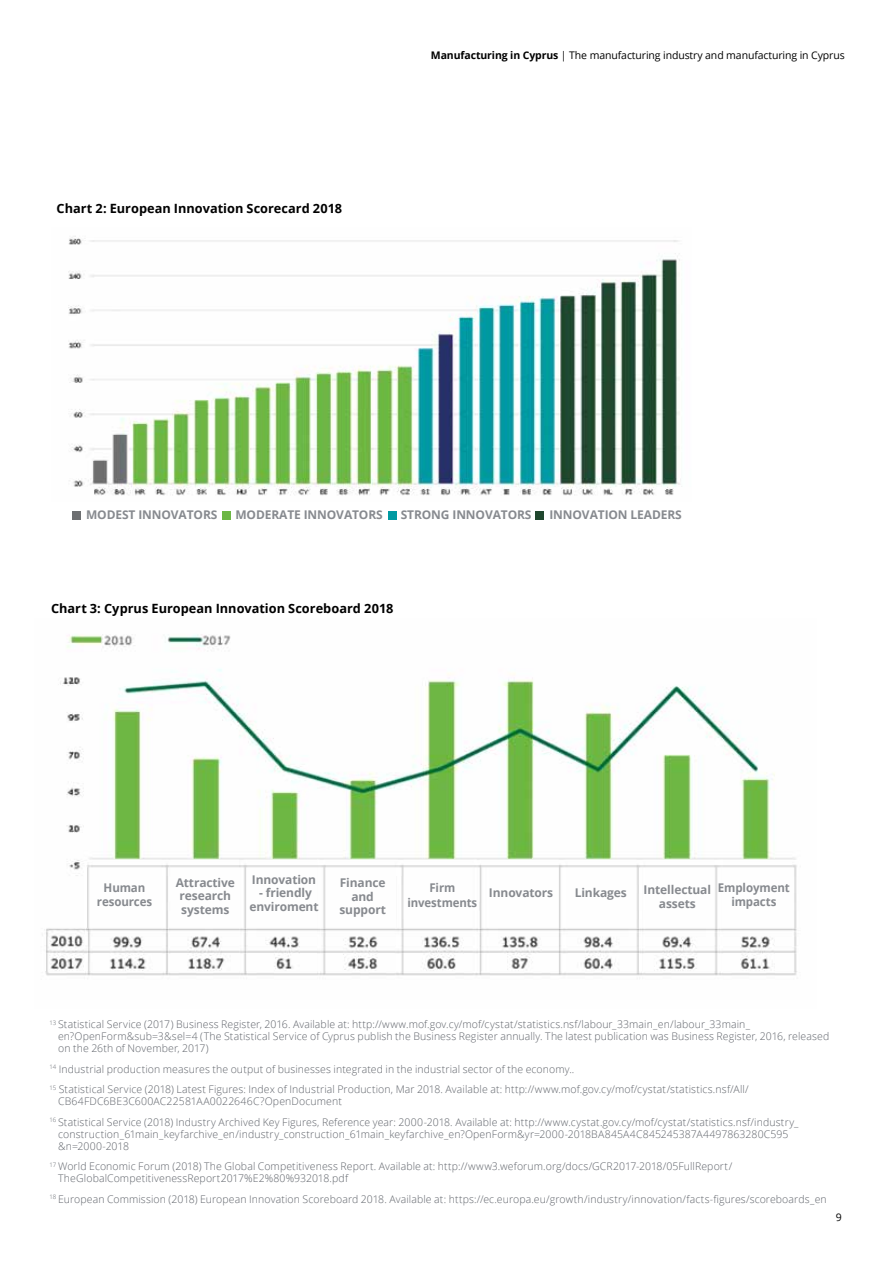
<style>
.page{position:relative;width:893px;height:1263px;background:#fff}
.page>*{position:absolute;margin:0;border:0;box-sizing:border-box;transform-origin:0 0}
.t1{font:700 12.75px "Open Sans";color:#000}
.t2{font:700 12px/13.5px "Open Sans";letter-spacing:-.01em;color:#878a8f;text-align:center}
.t3{font:700 12px/13.5px "Open Sans";letter-spacing:-.01em;color:#878a8f;text-align:center;scale:.96 1}
.t4{font:700 12px/14.2px "Open Sans";letter-spacing:-.01em;color:#878a8f;text-align:center;scale:.95 1}
.t5{font:300 10.5px/12px "Open Sans";letter-spacing:.01em;color:#5f636a}
.t6{font:10.5px "Open Sans";letter-spacing:-.01em;color:#000}
.s1{font-weight:700}
</style>
<div class="page">
<img style="left:68px;top:236px;width:612px;height:260px">
<img style="left:44px;top:634px;width:753px;height:342px">
<div style="left:72px;top:511px;width:9px;height:8px;background:#6d6f71"></div>
<div style="left:222px;top:511px;width:9px;height:8px;background:#6db745"></div>
<div style="left:535px;top:511px;width:9px;height:8px;background:#20472e"></div>
<div style="left:388px;top:511px;width:9px;height:8px;background:#009aa2"></div>
<p class="t1" style="left:57px;top:199px;width:287px">Chart 2: European Innovation Scorecard 2018</p>
<p class="t6" style="left:431px;top:48px;width:415px"><span class="s1">Manufacturing in Cyprus</span> | The manufacturing industry and manufacturing in Cyprus</p>
<p class="t2" style="left:86px;top:508px;width:133px">MODEST INNOVATORS</p>
<p class="t2" style="left:235px;top:508px;width:149px">MODERATE INNOVATORS</p>
<p class="t2" style="left:401px;top:508px;width:132px">STRONG INNOVATORS</p>
<p class="t2" style="left:549px;top:508px;width:134px">INNOVATION LEADERS</p>
<p class="t1" style="left:51px;top:600px;width:344px">Chart 3: Cyprus European Innovation Scoreboard 2018</p>
<p class="t3" style="left:97px;top:881px;width:59px">Human resources</p>
<p class="t2" style="left:176px;top:875px;width:61px">Attractive research systems</p>
<p class="t2" style="left:252px;top:872px;width:66px">Innovation</p>
<p class="t2" style="left:249px;top:886px;width:71px">- friendly enviroment</p>
<p class="t2" style="left:339px;top:876px;width:48px">Finance and support</p>
<p class="t4" style="left:408px;top:880px;width:75px">Firm investments</p>
<p class="t2" style="left:489px;top:886px;width:66px">Innovators</p>
<p class="t2" style="left:575px;top:886px;width:54px">Linkages</p>
<p class="t2" style="left:644px;top:882px;width:69px;line-height:14.2px">Intellectual assets</p>
<p class="t3" style="left:718px;top:881px;width:76px">Employment impacts</p>
<p class="t5" style="left:58px;top:1018px;width:773px;text-indent:-9px"><sup>13</sup> Statistical Service (2017) Business Register, 2016. Available at: http://www.mof.gov.cy/mof/cystat/statistics.nsf/labour_33main_en/labour_33main_ en?OpenForm&amp;sub=3&amp;sel=4 (The Statistical Service of Cyprus publish the Business Register annually. The latest publication was Business Register, 2016, released on the 26th of November, 2017)</p>
<p class="t5" style="left:50px;top:1058px;width:701px;line-height:20.5px"><sup>14</sup> Industrial production measures the output of businesses integrated in the industrial sector of the economy..<br><sup>15</sup> Statistical Service (2018) Latest Figures: Index of Industrial Production, Mar 2018. Available at: http://www.mof.gov.cy/mof/cystat/statistics.nsf/All/</p>
<p class="t5" style="left:50px;top:1091px;width:750px;line-height:20.5px;text-indent:9px">CB64FDC6BE3C600AC22581AA0022646C?OpenDocument<br><sup>16</sup> Statistical Service (2018) Industry Archived Key Figures, Reference year: 2000-2018. Available at: http://www.cystat.gov.cy/mof/cystat/statistics.nsf/industry_</p>
<p class="t5" style="left:58px;top:1128px;width:732px">construction_61main_keyfarchive_en/industry_construction_61main_keyfarchive_en?OpenForm&amp;yr=2000-2018BA845A4C845245387A4497863280C595 &amp;n=2000-2018</p>
<p class="t5" style="left:58px;top:1160px;width:676px;text-indent:-9px"><sup>17</sup> World Economic Forum (2018) The Global Competitiveness Report. Available at: http://www3.weforum.org/docs/GCR2017-2018/05FullReport/<br>TheGlobalCompetitivenessReport2017%E2%80%932018.pdf</p>
<p class="t5" style="left:50px;top:1193px;width:779px"><sup>18</sup> European Commission (2018) European Innovation Scoreboard 2018. Available at: https://ec.europa.eu/growth/industry/innovation/facts-figures/scoreboards_en</p>
<p class="t6" style="left:836px;top:1210px;width:8px">9</p>
</div>
